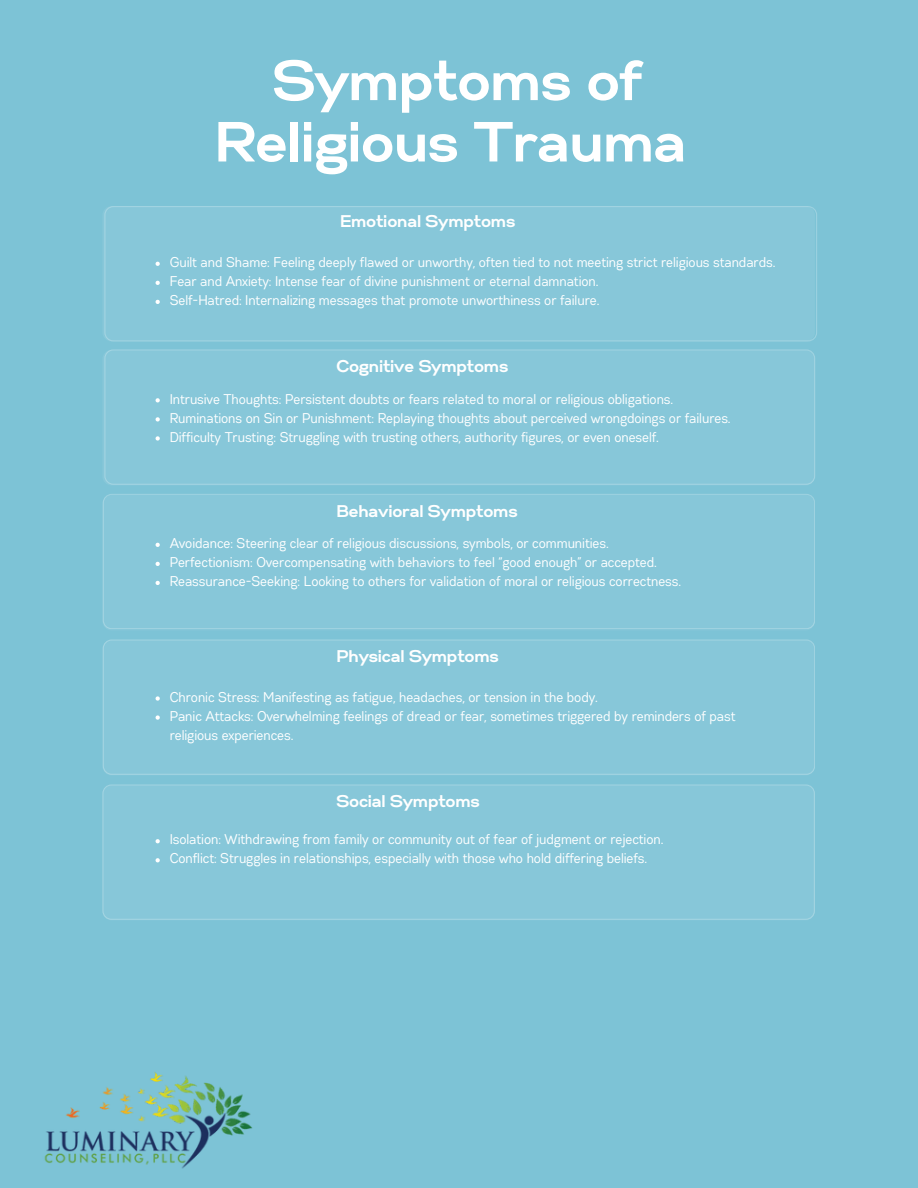
<style>
.page{position:relative;width:918px;height:1188px;background:#7dc3d6}
.page>*{position:absolute;margin:0;border:0;box-sizing:border-box;transform-origin:0 0}
.t1{font:700 56.4px/61.3px "Gabriel Sans";color:#fff;text-align:center}
.t2{font:700 16.95px "Gabriel Sans";color:#fff}
.t3{font:14.1px/19px "Gabriel Sans Cond";color:#fff}
</style>
<div class="page">
<div style="left:104px;top:206px;width:713px;height:135px;background:#87c7d9"></div>
<div style="left:104px;top:349px;width:711px;height:135px;background:#87c7d9"></div>
<div style="left:103px;top:494px;width:712px;height:135px;background:#87c7d9"></div>
<div style="left:103px;top:639px;width:712px;height:135px;background:#87c7d9"></div>
<div style="left:102px;top:784px;width:713px;height:135px;background:#87c7d9"></div>
<img style="left:44px;top:1071px;width:209px;height:98px">
<svg style="left:156px;top:262px;width:4px;height:4px"></svg>
<svg style="left:156px;top:281px;width:4px;height:4px"></svg>
<svg style="left:156px;top:300px;width:4px;height:4px"></svg>
<svg style="left:156px;top:398px;width:4px;height:4px"></svg>
<svg style="left:156px;top:417px;width:4px;height:5px"></svg>
<svg style="left:156px;top:436px;width:4px;height:5px"></svg>
<svg style="left:156px;top:543px;width:4px;height:4px"></svg>
<svg style="left:156px;top:562px;width:4px;height:4px"></svg>
<svg style="left:156px;top:581px;width:4px;height:4px"></svg>
<svg style="left:156px;top:696px;width:4px;height:5px"></svg>
<svg style="left:156px;top:715px;width:4px;height:5px"></svg>
<svg style="left:156px;top:839px;width:4px;height:4px"></svg>
<svg style="left:156px;top:858px;width:4px;height:4px"></svg>
<p class="t1" style="left:216px;top:53px;width:473px">Symptoms of<br>Religious Trauma</p>
<h1 class="t2" style="left:340px;top:213px;width:177px">Emotional Symptoms</h1>
<p class="t3" style="left:170px;top:253px;width:607px">Guilt and Shame: Feeling deeply flawed or unworthy, often tied to not meeting strict religious standards.</p>
<p class="t3" style="left:170px;top:272px;width:430px">Fear and Anxiety: Intense fear of divine punishment or eternal damnation.</p>
<p class="t3" style="left:170px;top:291px;width:431px">Self-Hatred: Internalizing messages that promote unworthiness or failure.</p>
<h2 class="t2" style="left:337px;top:358px;width:173px">Cognitive Symptoms</h2>
<h2 class="t3" style="left:170px;top:390px;width:505px">Intrusive Thoughts: Persistent doubts or fears related to moral or religious obligations.</h2>
<p class="t3" style="left:170px;top:409px;width:562px">Ruminations on Sin or Punishment: Replaying thoughts about perceived wrongdoings or failures.</p>
<p class="t3" style="left:170px;top:428px;width:491px">Difficulty Trusting: Struggling with trusting others, authority figures, or even oneself.</p>
<p class="t2" style="left:337px;top:503px;width:182px">Behavioral Symptoms</p>
<h2 class="t3" style="left:170px;top:534px;width:440px">Avoidance: Steering clear of religious discussions, symbols, or communities.</h2>
<p class="t3" style="left:170px;top:553px;width:489px">Perfectionism: Overcompensating with behaviors to feel “good enough” or accepted.</p>
<p class="t3" style="left:170px;top:572px;width:513px">Reassurance-Seeking: Looking to others for validation of moral or religious correctness.</p>
<p class="t2" style="left:337px;top:648px;width:164px">Physical Symptoms</p>
<h2 class="t3" style="left:170px;top:688px;width:430px">Chronic Stress: Manifesting as fatigue, headaches, or tension in the body.</h2>
<p class="t3" style="left:170px;top:707px;width:567px">Panic Attacks: Overwhelming feelings of dread or fear, sometimes triggered by reminders of past religious experiences.</p>
<p class="t2" style="left:337px;top:793px;width:145px">Social Symptoms</p>
<h2 class="t3" style="left:170px;top:831px;width:495px">Isolation: Withdrawing from family or community out of fear of judgment or rejection.</h2>
<p class="t3" style="left:170px;top:850px;width:479px">Conflict: Struggles in relationships, especially with those who hold differing beliefs.</p>
</div>
